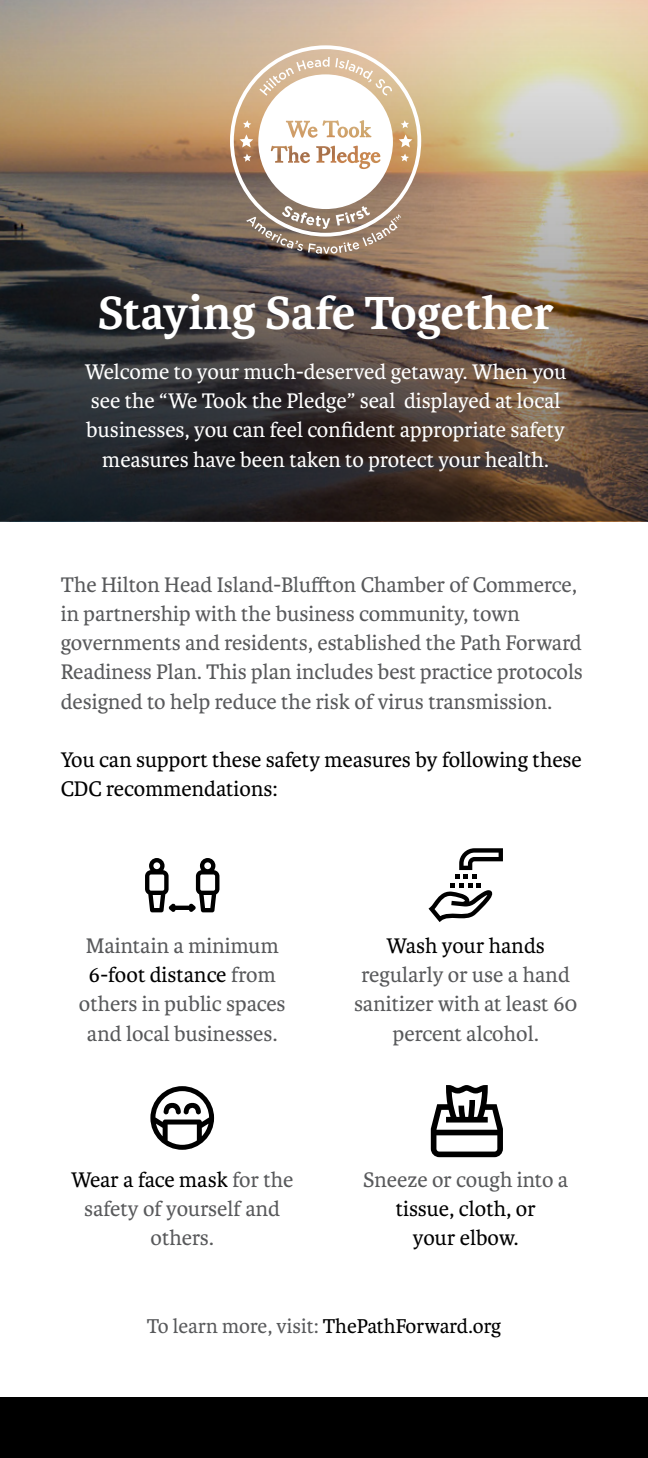
<style>
.page{position:relative;width:648px;height:1458px;background:#fff}
.page>*{position:absolute;margin:0;border:0;box-sizing:border-box;transform-origin:0 0}
.t1{font:700 49.5px "Karmina";color:#fff}
.t2{font:22.5px/29.2px "Karmina";color:#58595b;text-align:center}
.t3{font:22.5px/29.2px "Karmina";color:#fff;text-align:center}
.t4{font:22.5px/29.2px "Karmina";color:#000}
.t5{font:21.38px "Karmina";color:#58595b}
.s1{color:#000}
.s2{color:#58595b}
</style>
<div class="page">
<img style="left:0;top:0;width:648px;height:521px">
<svg style="left:150px;top:1086px;width:64px;height:64px"></svg>
<svg style="left:431px;top:1085px;width:72px;height:72px"></svg>
<svg style="left:145px;top:858px;width:74px;height:54px"></svg>
<svg style="left:429px;top:848px;width:74px;height:74px"></svg>
<svg style="left:230px;top:45px;width:191px;height:209px"></svg>
<div style="left:0;top:1397px;width:648px;height:61px;background:#000"></div>
<p class="t1" style="left:97px;top:285px;width:458px">Staying Safe Together</p>
<p class="t3" style="left:85px;top:357px;width:483px">Welcome to your much-deserved getaway. When you see the “We Took the Pledge” seal displayed at local businesses, you can feel confident appropriate safety measures have been taken to protect your health.</p>
<p class="t2" style="left:61px;top:570px;width:524px;text-align:left">The Hilton Head Island-Bluffton Chamber of Commerce, in partnership with the business community, town governments and residents, established the Path Forward Readiness Plan. This plan includes best practice protocols designed to help reduce the risk of virus transmission.</p>
<p class="t4" style="left:61px;top:746px;width:523px">You can support these safety measures by following these<br>CDC recommendations:</p>
<p class="t2" style="left:79px;top:931px;width:208px">Maintain a minimum<br><span class="s1">6-foot distance</span> from others in public spaces and local businesses.</p>
<p class="t2" style="left:71px;top:1165px;width:224px"><span class="s1">Wear a face mask</span> for the safety of yourself and others.</p>
<p class="t2" style="left:354px;top:931px;width:225px"><span class="s1">Wash your hands </span>regularly or use a hand sanitizer with at least 60 percent alcohol.</p>
<p class="t4" style="left:363px;top:1165px;width:207px;text-align:center"><span class="s2">Sneeze or cough into a </span>tissue, cloth, or<br>your elbow.</p>
<p class="t5" style="left:147px;top:1314px;width:356px">To learn more, visit: <span class="s1">ThePathForward.org</span></p>
</div>
